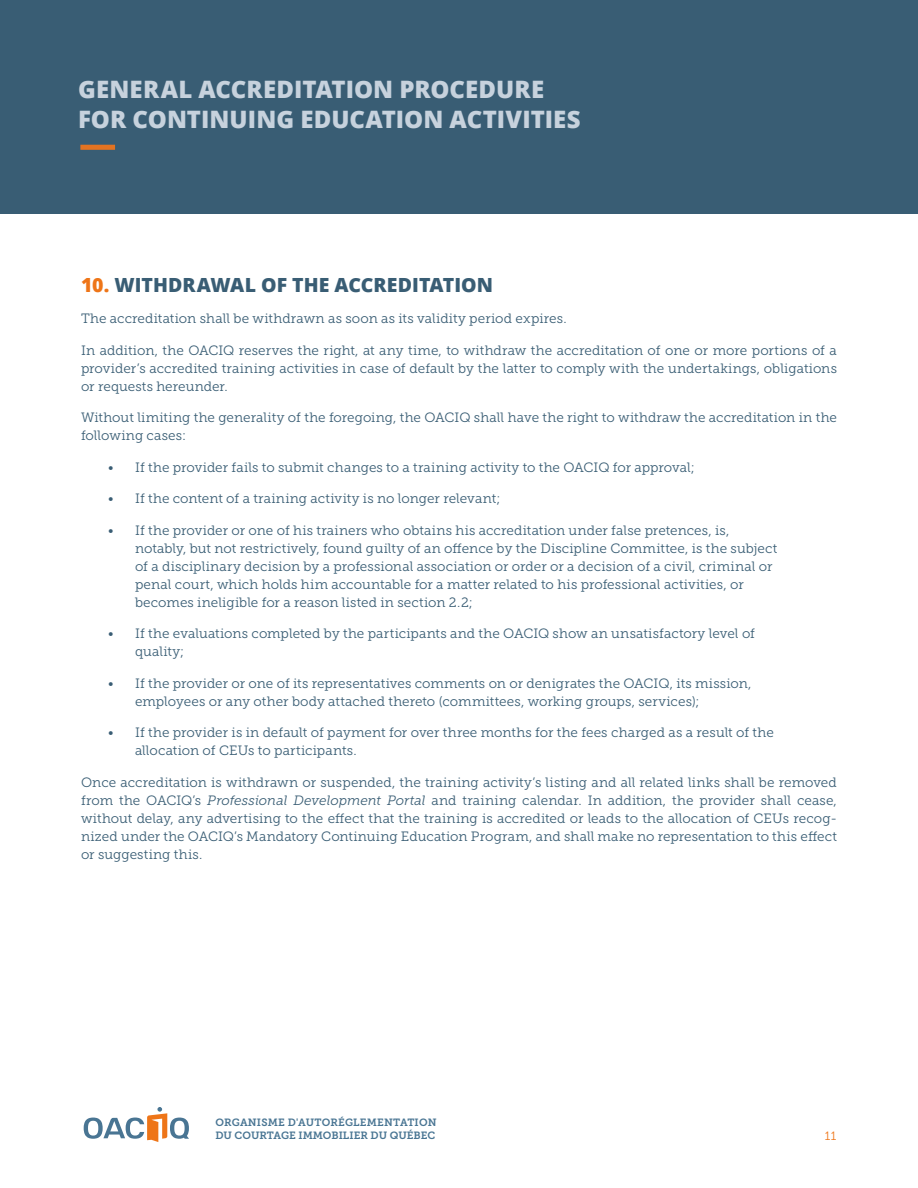
<style>
.page{position:relative;width:918px;height:1188px;background:#fff}
.page>*{position:absolute;margin:0;border:0;box-sizing:border-box;transform-origin:0 0}
.t1{font:800 24px/30px "Open Sans";color:#c7d2dd}
.t2{font:800 19.5px "Open Sans";color:#395d74}
.t3{font:13.5px/18px "Museo Slab 300";letter-spacing:.005em;color:#395d74}
.t4{font:12px "Museo Sans 300";color:#ee7518}
.t5{font:10.5px/13.5px "Museo Slab 700";color:#497593}
.s1{color:#ee7518}
.s2{font-style:italic}
</style>
<div class="page">
<svg style="left:84px;top:1107px;width:105px;height:35px"></svg>
<div style="left:0;top:0;width:918px;height:214px;background:#395d74"></div>
<div style="left:80px;top:145px;width:35px;height:5px;background:#e37321"></div>
<h1 class="t1" style="left:78px;top:73px;width:504px">GENERAL ACCREDITATION PROCEDURE<br>FOR CONTINUING EDUCATION ACTIVITIES</h1>
<h2 class="t2" style="left:81px;top:270px;width:414px"><span class="s1">10.</span> WITHDRAWAL OF THE ACCREDITATION</h2>
<p class="t3" style="left:81px;top:310px;width:487px">The accreditation shall be withdrawn as soon as its validity period expires.</p>
<p class="t3" style="left:81px;top:341px;width:758px;text-align:justify">In addition, the OACIQ reserves the right, at any time, to withdraw the accreditation of one or more portions of a provider’s accredited training activities in case of default by the latter to comply with the undertakings, obligations or requests hereunder.</p>
<p class="t3" style="left:81px;top:409px;width:758px">Without limiting the generality of the foregoing, the OACIQ shall have the right to withdraw the accreditation in the following cases:</p>
<p class="t3" style="left:108px;top:458px;width:588px">• If the provider fails to submit changes to a training activity to the OACIQ for approval;</p>
<p class="t3" style="left:108px;top:490px;width:394px">• If the content of a training activity is no longer relevant;</p>
<p class="t3" style="left:135px;top:521px;width:644px;text-indent:-27px">• If the provider or one of his trainers who obtains his accreditation under false pretences, is, notably, but not restrictively, found guilty of an offence by the Discipline Committee, is the subject of a disciplinary decision by a professional association or order or a decision of a civil, criminal or penal court, which holds him accountable for a matter related to his professional activities, or becomes ineligible for a reason listed in section 2.2;</p>
<p class="t3" style="left:135px;top:625px;width:622px;text-indent:-27px">• If the evaluations completed by the participants and the OACIQ show an unsatisfactory level of quality;</p>
<p class="t3" style="left:135px;top:674px;width:618px;text-indent:-27px">• If the provider or one of its representatives comments on or denigrates the OACIQ, its mission, employees or any other body attached thereto (committees, working groups, services);</p>
<p class="t3" style="left:135px;top:724px;width:640px;text-indent:-27px">• If the provider is in default of payment for over three months for the fees charged as a result of the allocation of CEUs to participants.</p>
<p class="t3" style="left:81px;top:773px;width:758px;text-align:justify">Once accreditation is withdrawn or suspended, the training activity’s listing and all related links shall be removed from the OACIQ’s <span class="s2">Professional Development Portal</span> and training calendar. In addition, the provider shall cease, without delay, any advertising to the effect that the training is accredited or leads to the allocation of CEUs recog&shy;nized under the OACIQ’s Mandatory Continuing Education Program, and shall make no representation to this effect or suggesting this.</p>
<p class="t5" style="left:215px;top:1115px;width:223px">ORGANISME D'AUTORÉGLEMENTATION<br>DU COURTAGE IMMOBILIER DU QUÉBEC</p>
<p class="t4" style="left:825px;top:1129px;width:13px">11</p>
</div>
